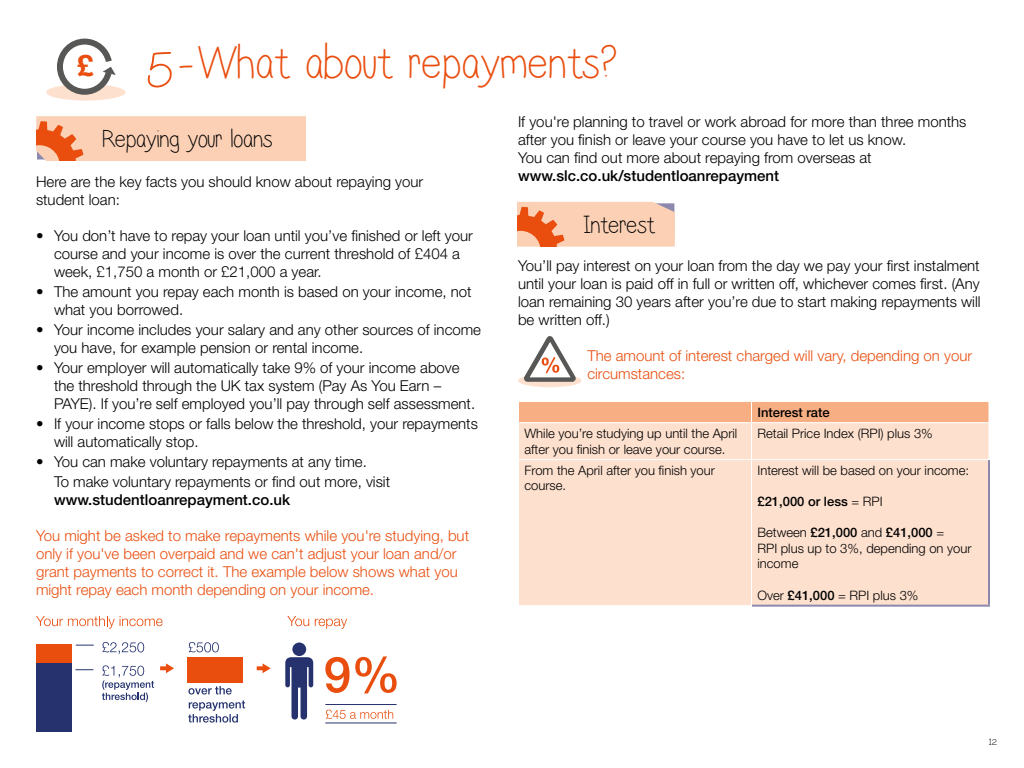
<style>
.page{position:relative;width:1024px;height:768px;background:#fff}
.page>*{position:absolute;margin:0;border:0;box-sizing:border-box;transform-origin:0 0}
.t1{font:48px "Lilian";letter-spacing:.03em;color:#e94e0f}
.t2{font:26px "Lilian";letter-spacing:.02em;color:#000}
.t3{font:300 15px/18px "Helvetica Neue LT Std";color:#000}
.t4{font:300 15px/18px "Helvetica Neue LT Std";color:#e94e0f}
.t5{font:500 15px "Helvetica Neue LT Std";color:#000}
.t6{font:300 13px/15.6px "Helvetica Neue LT Std";color:#000}
.t7{font:500 13px "Helvetica Neue LT Std";color:#000}
.t8{font:12px "Lilian";color:#000}
.s1{font-family:"Helvetica Neue";font-weight:700;font-size:29px}
.s2{font-size:52px}
.s3{font-weight:500}
.s4{font-weight:300}
</style>
<div class="page">
<div style="left:46px;top:84px;width:79px;height:17px;background:#fde0ce;border-radius:50%"></div>
<svg style="left:54px;top:38px;width:62px;height:60px"></svg>
<div style="left:519px;top:423px;width:469px;height:182px;background:#fde0ce"></div>
<div style="left:519px;top:401px;width:469px;height:21px;background:#f7ae83"></div>
<hr style="left:751px;top:423px;width:1px;height:36px;background:#fff">
<hr style="left:518px;top:459px;width:234px;height:1px;background:#fff">
<hr style="left:752px;top:459px;width:238px;height:1px;background:#fff">
<hr style="left:751px;top:460px;width:1px;height:145px;background:#fff">
<hr style="left:988px;top:460px;width:2px;height:145px;background:#8c88ae">
<hr style="left:752px;top:605px;width:238px;height:2px;background:#8c88ae">
<svg style="left:36px;top:116px;width:270px;height:45px;background:#f9c5a8"></svg>
<svg style="left:517px;top:202px;width:158px;height:45px;background:#f7be9f"></svg>
<div style="left:518px;top:374px;width:63px;height:13px;background:#fde0ce;border-radius:50%"></div>
<svg style="left:524px;top:336px;width:52px;height:46px"></svg>
<div style="left:37px;top:644px;width:35px;height:39px;background:#e94e0f"></div>
<svg style="left:75px;top:669px;width:18px;height:1px"></svg>
<svg style="left:76px;top:645px;width:18px;height:1px"></svg>
<div style="left:37px;top:664px;width:35px;height:68px;background:#25326e"></div>
<svg style="left:160px;top:663px;width:14px;height:10px"></svg>
<svg style="left:257px;top:663px;width:14px;height:10px"></svg>
<svg style="left:36px;top:616px;width:127px;height:13px"></svg>
<svg style="left:102px;top:665px;width:52px;height:37px"></svg>
<svg style="left:102px;top:642px;width:42px;height:12px"></svg>
<div style="left:187px;top:657px;width:56px;height:25px;background:#e94e0f"></div>
<svg style="left:189px;top:642px;width:30px;height:10px"></svg>
<svg style="left:188px;top:701px;width:57px;height:22px"></svg>
<svg style="left:188px;top:686px;width:44px;height:9px"></svg>
<svg style="left:326px;top:710px;width:67px;height:9px"></svg>
<svg style="left:285px;top:657px;width:28px;height:63px"></svg>
<div style="left:292px;top:643px;width:14px;height:13px;background:#25326e;border-radius:50%"></div>
<svg style="left:325px;top:656px;width:72px;height:37px"></svg>
<hr style="left:325px;top:704px;width:72px;height:1px;background:#25326e">
<hr style="left:325px;top:723px;width:72px;height:1px;background:#25326e">
<svg style="left:287px;top:616px;width:22px;height:10px"></svg>
<svg style="left:315px;top:619px;width:32px;height:10px"></svg>
<p class="t1" style="left:77px;top:42px;width:540px"><span class="s1">£</span> <span class="s2">5</span> - What about repayments?</p>
<p class="t2" style="left:102px;top:127px;width:171px">Repaying your loans</p>
<p class="t3" style="left:36px;top:172px;width:389px">Here are the key facts you should know about repaying your student loan:</p>
<p class="t3" style="left:54px;top:226px;width:421px;text-indent:-18px">• You don’t have to repay your loan until you’ve finished or left your course and your income is over the current threshold of £404 a week, £1,750 a month or £21,000 a year.</p>
<p class="t3" style="left:54px;top:282px;width:419px;text-indent:-18px">• The amount you repay each month is based on your income, not what you borrowed.</p>
<p class="t3" style="left:54px;top:320px;width:429px;text-indent:-18px">• Your income includes your salary and any other sources of income you have, for example pension or rental income.</p>
<p class="t3" style="left:54px;top:358px;width:423px;text-indent:-18px">• Your employer will automatically take 9% of your income above the threshold through the UK tax system (Pay As You Earn –<br>PAYE). If you’re self employed you’ll pay through self assessment.</p>
<p class="t3" style="left:54px;top:414px;width:425px;text-indent:-18px">• If your income stops or falls below the threshold, your repayments will automatically stop.</p>
<p class="t3" style="left:54px;top:451px;width:338px;line-height:20px;text-indent:-18px">• You can make voluntary repayments at any time.<br>To make voluntary repayments or find out more, visit</p>
<p class="t5" style="left:54px;top:490px;width:238px">www.studentloanrepayment.co.uk</p>
<p class="t4" style="left:36px;top:526px;width:435px">You might be asked to make repayments while you're studying, but only if you've been overpaid and we can't adjust your loan and/or grant payments to correct it. The example below shows what you might repay each month depending on your income.</p>
<p class="t3" style="left:518px;top:112px;width:450px">If you're planning to travel or work abroad for more than three months after you finish or leave your course you have to let us know.<br>You can find out more about repaying from overseas at <span class="s3">www.slc.co.uk/studentloanrepayment</span></p>
<p class="t2" style="left:583px;top:214px;width:72px">Interest</p>
<p class="t3" style="left:518px;top:256px;width:464px;text-align:justify">You’ll pay interest on your loan from the day we pay your first instalment until your loan is paid off in full or written off, whichever comes first. (Any loan remaining 30 years after you’re due to start making repayments will be written off.)</p>
<p class="t4" style="left:587px;top:346px;width:386px">The amount of interest charged will vary, depending on your circumstances:</p>
<p class="t7" style="left:758px;top:404px;width:74px">Interest rate</p>
<p class="t6" style="left:525px;top:425px;width:214px">While you’re studying up until the April after you finish or leave your course.</p>
<p class="t6" style="left:758px;top:425px;width:177px">Retail Price Index (RPI) plus 3%</p>
<p class="t6" style="left:525px;top:462px;width:192px">From the April after you finish your course.</p>
<p class="t6" style="left:758px;top:462px;width:213px">Interest will be based on your income:</p>
<p class="t7" style="left:758px;top:494px;width:127px">£21,000 or less <span class="s4">= RPI</span></p>
<p class="t6" style="left:758px;top:525px;width:216px">Between <span class="s3">£21,000</span> and <span class="s3">£41,000</span> =<br>RPI plus up to 3%, depending on your income</p>
<p class="t6" style="left:758px;top:587px;width:162px">Over <span class="s3">£41,000</span> = RPI plus 3%</p>
<p class="t8" style="left:989px;top:736px;width:9px">12</p>
</div>
